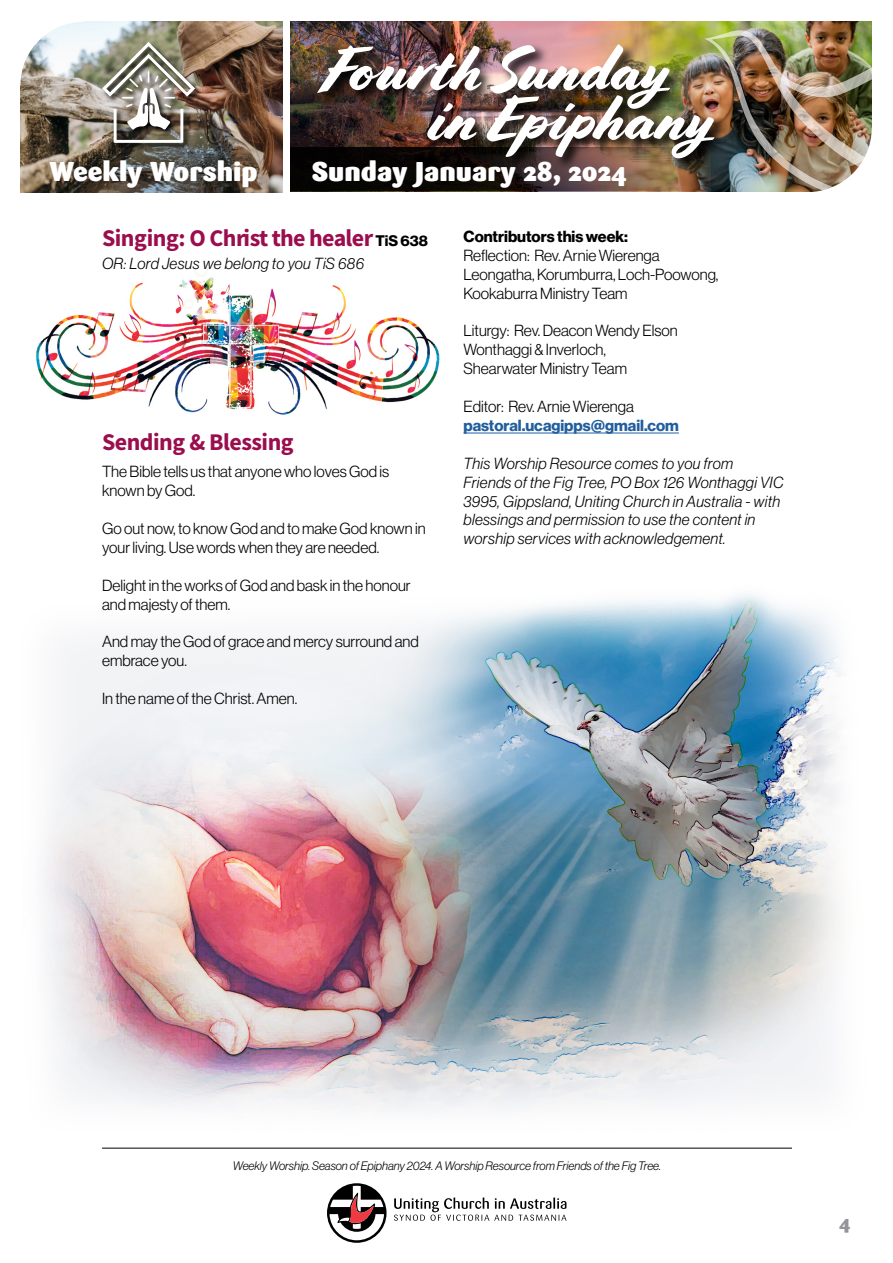
<style>
.page{position:relative;width:893px;height:1263px;background:#fff}
.page>*{position:absolute;margin:0;border:0;box-sizing:border-box;transform-origin:0 0}
.t1{font:63px/49.5px "Cortado";color:#fff}
.t2{font:900 27px "Sari";color:#fff}
.t3{font:24px "Source Sans Variable";letter-spacing:-.02em;color:#9b0e4e}
.t4{font:900 19.5px "Sari";color:#939598}
.t5{font:15.75px/18.9px "N Haas Grotesk DS Pro 45 Lt";color:#000}
.t6{font:15.75px/18.9px "N Haas Grotesk DS Pro 46 Lt It";letter-spacing:.02em;color:#000}
.t7{font:15.75px "N Haas Grotesk DS Pro 75 Bd";color:#215e9e}
.t8{font:15.75px "N Haas Grotesk DS Pro 75 Bd";color:#000}
.t9{font:12px "N Haas Grotesk DS Pro 46 Lt It";color:#000}
.s1{font-family:"N Haas Grotesk DS Pro 75 Bd";font-size:15px;color:#000}
</style>
<div class="page">
<img style="left:20px;top:22px;width:263px;height:170px">
<svg style="left:20px;top:22px;width:64px;height:63px"></svg>
<img style="left:290px;top:21px;width:414px;height:127px">
<svg style="left:290px;top:148px;width:414px;height:43px;background:#31251e"></svg>
<img style="left:704px;top:21px;width:168px;height:171px">
<svg style="left:394px;top:1197px;width:172px;height:24px"></svg>
<svg style="left:327px;top:1183px;width:60px;height:60px"></svg>
<div style="left:101px;top:41px;width:101px;height:109px;background:#000;opacity:.92"></div>
<img style="left:102px;top:42px;width:93px;height:101px">
<div style="left:315px;top:42px;width:414px;height:131px;background:#000;opacity:.88"></div>
<img style="left:60px;top:594px;width:784px;height:555px">
<hr style="left:463px;top:433px;width:216px;height:1px;background:#215e9e">
<svg style="left:35px;top:669px;width:467px;height:466px;fill:#f1f3f6"></svg>
<img style="left:35px;top:731px;width:809px;height:386px">
<img style="left:35px;top:267px;width:405px;height:148px">
<h1 class="t1" style="left:428px;top:46px;width:289px;text-indent:-104px">Fourth Sunday in Epiphany</h1>
<h2 class="t2" style="left:49px;top:154px;width:210px">Weekly Worship</h2>
<h2 class="t2" style="left:312px;top:154px;width:316px">Sunday January 28, 2024</h2>
<h3 class="t3" style="left:102px;top:223px;width:327px">Singing: O Christ the healer <span class="s1">TiS 638</span></h3>
<p class="t6" style="left:102px;top:254px;width:264px">OR: Lord Jesus we belong to you TiS 686</p>
<h3 class="t3" style="left:102px;top:427px;width:193px">Sending &amp; Blessing</h3>
<p class="t5" style="left:102px;top:462px;width:289px">The Bible tells us that anyone who loves God is known by God.</p>
<p class="t5" style="left:102px;top:519px;width:325px">Go out now, to know God and to make God known in your living. Use words when they are needed.</p>
<p class="t5" style="left:102px;top:576px;width:310px">Delight in the works of God and bask in the honour and majesty of them.</p>
<p class="t5" style="left:102px;top:632px;width:318px">And may the God of grace and mercy surround and embrace you.</p>
<p class="t5" style="left:102px;top:689px;width:197px">In the name of the Christ. Amen.</p>
<p class="t8" style="left:463px;top:227px;width:166px">Contributors this week:</p>
<p class="t5" style="left:463px;top:246px;width:256px">Reflection: Rev. Arnie Wierenga<br>Leongatha, Korumburra, Loch-Poowong,<br>Kookaburra Ministry Team</p>
<p class="t5" style="left:463px;top:321px;width:216px">Liturgy: Rev. Deacon Wendy Elson<br>Wonthaggi &amp; Inverloch,<br>Shearwater Ministry Team</p>
<p class="t5" style="left:463px;top:397px;width:172px">Editor: Rev. Arnie Wierenga</p>
<p class="t7" style="left:463px;top:416px;width:217px">pastoral.ucagipps@gmail.com</p>
<p class="t6" style="left:463px;top:454px;width:321px">This Worship Resource comes to you from Friends of the Fig Tree, PO Box 126 Wonthaggi VIC 3995, Gippsland, Uniting Church in Australia - with blessings and permission to use the content in worship services with acknowledgement.</p>
<p class="t9" style="left:233px;top:1159px;width:430px">Weekly Worship. Season of Epiphany 2024. A Worship Resource from Friends of the Fig Tree.</p>
<p class="t4" style="left:839px;top:1210px;width:13px">4</p>
</div>
